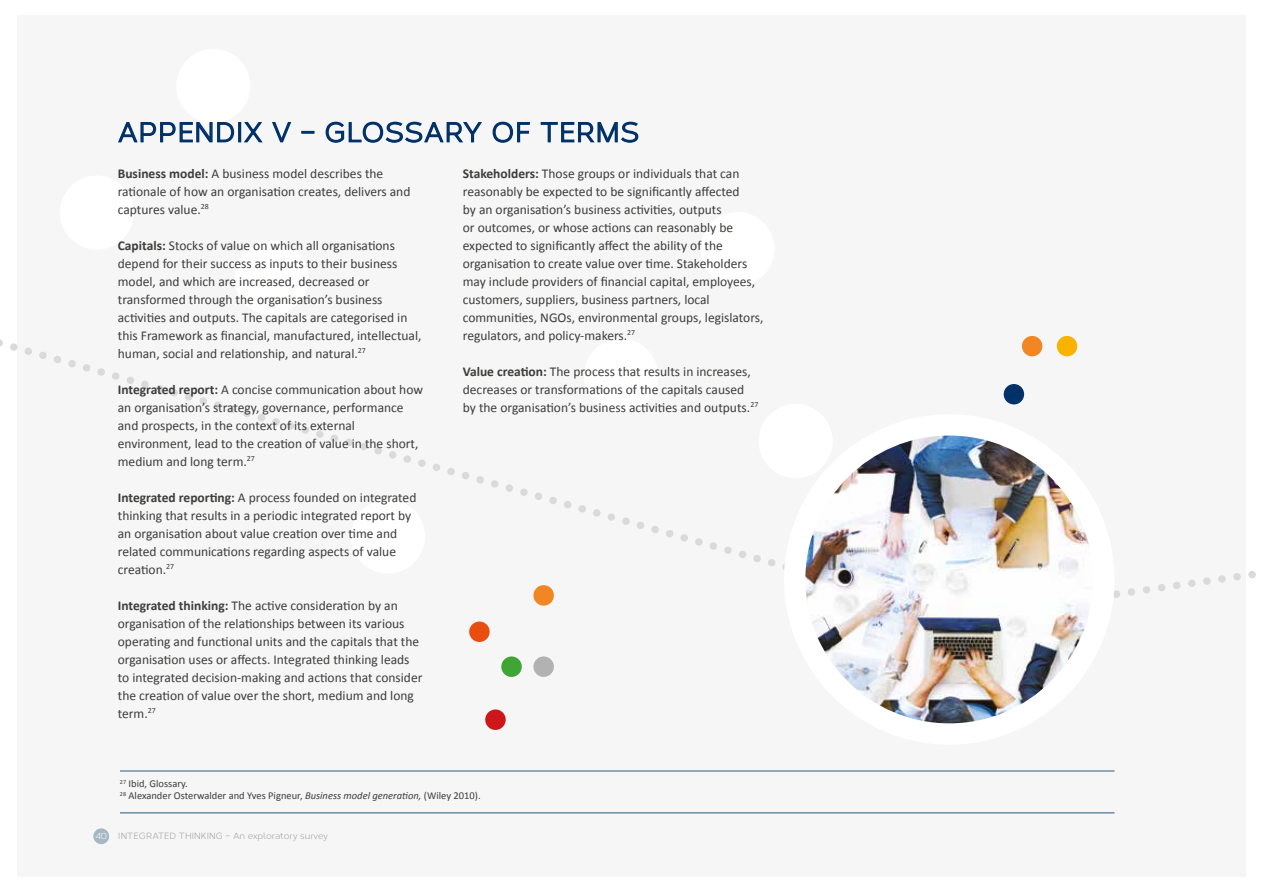
<style>
.page{position:relative;width:1263px;height:893px;background:#fff}
.page>*{position:absolute;margin:0;border:0;box-sizing:border-box;transform-origin:0 0}
.t1{font:27px "Corbert";letter-spacing:.035em;color:#003168}
.t2{font:13.5px/18px "Calibri";color:#3c3c3b}
.t3{font:10.5px/12px "Calibri";color:#3c3c3b}
.t4{font:9px "Corbert";color:#9d9d9c}
.s1{font-weight:700}
.s2{font-style:italic}
.s3{color:#fff}
</style>
<div class="page">
<div style="left:17px;top:16px;width:1229px;height:861px;background:#f6f6f6"></div>
<div style="left:93px;top:828px;width:16px;height:16px;background:#a6b8c4;border-radius:50%"></div>
<div style="left:234px;top:241px;width:75px;height:74px;background:#fff;border-radius:50%"></div>
<div style="left:176px;top:49px;width:74px;height:74px;background:#fff;border-radius:50%"></div>
<div style="left:60px;top:176px;width:74px;height:74px;background:#fff;border-radius:50%"></div>
<div style="left:700px;top:212px;width:74px;height:74px;background:#fff;border-radius:50%"></div>
<svg style="left:1114px;top:571px;width:142px;height:27px"></svg>
<svg style="left:0;top:339px;width:785px;height:265px"></svg>
<svg style="left:118px;top:122px;width:117px;height:21px"></svg>
<div style="left:238px;top:122px;width:3px;height:20px;border:2px solid #003168"></div>
<svg style="left:243px;top:122px;width:20px;height:21px"></svg>
<svg style="left:272px;top:122px;width:20px;height:21px"></svg>
<div style="left:301px;top:131px;width:14px;height:3px;border:2px solid #003168"></div>
<svg style="left:325px;top:121px;width:157px;height:22px"></svg>
<svg style="left:492px;top:121px;width:38px;height:22px"></svg>
<svg style="left:540px;top:121px;width:99px;height:22px"></svg>
<div style="left:1057px;top:336px;width:20px;height:20px;background:#fab200;border-radius:50%"></div>
<div style="left:1022px;top:336px;width:20px;height:20px;background:#f18622;border-radius:50%"></div>
<div style="left:1004px;top:384px;width:20px;height:20px;background:#003168;border-radius:50%"></div>
<hr style="left:120px;top:812px;width:994px;height:1px;background:#6c8fa1">
<hr style="left:120px;top:770px;width:994px;height:2px;background:#6c8fa1">
<img style="left:806px;top:436px;width:283px;height:287px">
<div style="left:784px;top:414px;width:330px;height:331px;border:21px solid #fff;border-radius:50%"></div>
<div style="left:533px;top:656px;width:21px;height:21px;background:#b3b2b2;border-radius:50%"></div>
<div style="left:533px;top:585px;width:21px;height:21px;background:#f18622;border-radius:50%"></div>
<div style="left:501px;top:656px;width:21px;height:21px;background:#3fa535;border-radius:50%"></div>
<div style="left:485px;top:709px;width:21px;height:21px;background:#cd171a;border-radius:50%"></div>
<div style="left:469px;top:621px;width:21px;height:21px;background:#e94e0f;border-radius:50%"></div>
<h1 class="t1" style="left:118px;top:113px;width:523px">APPENDIX V – GLOSSARY OF TERMS</h1>
<p class="t2" style="left:118px;top:164px;width:294px"><span class="s1">Business model:</span> A business model describes the rationale of how an organisation creates, delivers and captures value.<sup>28</sup></p>
<p class="t2" style="left:118px;top:236px;width:305px"><span class="s1">Capitals:</span> Stocks of value on which all organisations depend for their success as inputs to their business model, and which are increased, decreased or transformed through the organisation’s business activities and outputs. The capitals are categorised in this Framework as financial, manufactured, intellectual, human, social and relationship, and natural.<sup>27</sup></p>
<p class="t2" style="left:118px;top:380px;width:307px"><span class="s1">Integrated report:</span> A concise communication about how an organisation’s strategy, governance, performance and prospects, in the context of its external environment, lead to the creation of value in the short, medium and long term.<sup>27</sup></p>
<p class="t2" style="left:118px;top:488px;width:300px"><span class="s1">Integrated reporting:</span> A process founded on integrated thinking that results in a periodic integrated report by an organisation about value creation over time and related communications regarding aspects of value creation.<sup>27</sup></p>
<p class="t2" style="left:118px;top:596px;width:306px"><span class="s1">Integrated thinking:</span> The active consideration by an organisation of the relationships between its various operating and functional units and the capitals that the organisation uses or affects. Integrated thinking leads to integrated decision-making and actions that consider the creation of value over the short, medium and long term.<sup>27</sup></p>
<p class="t2" style="left:463px;top:164px;width:302px"><span class="s1">Stakeholders:</span> Those groups or individuals that can reasonably be expected to be significantly affected<br>by an organisation’s business activities, outputs<br>or outcomes, or whose actions can reasonably be expected to significantly affect the ability of the organisation to create value over time. Stakeholders may include providers of financial capital, employees, customers, suppliers, business partners, local communities, NGOs, environmental groups, legislators, regulators, and policy-makers.<sup>27</sup></p>
<p class="t2" style="left:463px;top:362px;width:297px"><span class="s1">Value creation:</span> The process that results in increases, decreases or transformations of the capitals caused by the organisation’s business activities and outputs.<sup>27</sup></p>
<p class="t3" style="left:120px;top:778px;width:362px"><sup>27</sup> Ibid, Glossary.<br><sup>28</sup> Alexander Osterwalder and Yves Pigneur, <span class="s2">Business model generation,</span> (Wiley 2010).</p>
<p class="t4" style="left:95px;top:829px;width:234px"><span class="s3">40</span> INTEGRATED THINKING – An exploratory survey</p>
</div>
